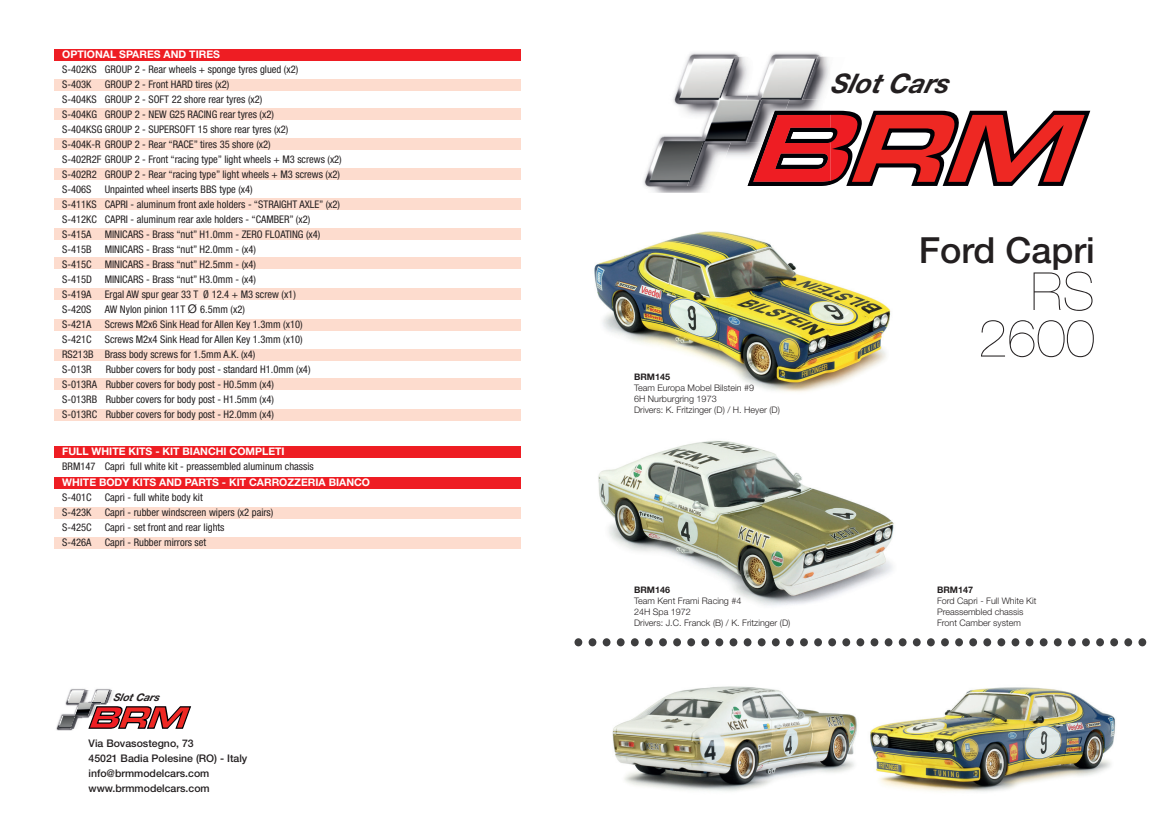
<style>
.page{position:relative;width:1149px;height:830px;background:#fff}
.page>*{position:absolute;margin:0;border:0;box-sizing:border-box;transform-origin:0 0}
.t1{font:200 52.5px/46.5px "Helvetica Neue";color:#231f20;text-align:right}
.t2{font:500 36px "Helvetica Neue";color:#231f20}
.t3{font:italic 700 27px "Helvetica Neue";color:#231f20}
.t4{font:condensed 10.5px/15px "Helvetica Neue";color:#231f20}
.t5{font:700 10.5px "Helvetica Neue";color:#fff}
.t6{font:500 10.5px/15px "Helvetica Neue";color:#231f20}
.t7{font:italic 700 10.5px "Helvetica Neue";color:#231f20}
.t8{font:300 9px/10.8px "Helvetica Neue";color:#231f20}
.t9{font:700 9px "Helvetica Neue";color:#231f20}
.s1{font-stretch:normal;font-size:12px}
</style>
<div class="page">
<div style="left:54px;top:537px;width:466px;height:12px;background:#fddcce"></div>
<div style="left:54px;top:408px;width:466px;height:12px;background:#fddcce"></div>
<div style="left:54px;top:318px;width:466px;height:12px;background:#fddcce"></div>
<div style="left:54px;top:348px;width:466px;height:12px;background:#fddcce"></div>
<div style="left:54px;top:378px;width:466px;height:12px;background:#fddcce"></div>
<div style="left:54px;top:288px;width:466px;height:12px;background:#fddcce"></div>
<div style="left:54px;top:198px;width:466px;height:12px;background:#fddcce"></div>
<div style="left:54px;top:227px;width:466px;height:12px;background:#fddcce"></div>
<div style="left:54px;top:257px;width:466px;height:12px;background:#fddcce"></div>
<div style="left:54px;top:49px;width:466px;height:12px;background:#ee1d23"></div>
<div style="left:54px;top:79px;width:466px;height:12px;background:#fddcce"></div>
<div style="left:54px;top:108px;width:466px;height:12px;background:#fddcce"></div>
<div style="left:54px;top:138px;width:466px;height:12px;background:#fddcce"></div>
<div style="left:54px;top:168px;width:466px;height:12px;background:#fddcce"></div>
<div style="left:54px;top:446px;width:466px;height:12px;background:#ee1d23"></div>
<div style="left:54px;top:477px;width:466px;height:11px;background:#ee1d23"></div>
<div style="left:54px;top:506px;width:466px;height:12px;background:#fddcce"></div>
<img style="left:598px;top:440px;width:296px;height:166px">
<img style="left:594px;top:231px;width:297px;height:161px">
<svg style="left:830px;top:110px;width:261px;height:76px"></svg>
<img style="left:643px;top:52px;width:187px;height:141px">
<img style="left:745px;top:100px;width:44px;height:43px">
<img style="left:801px;top:57px;width:29px;height:43px">
<img style="left:687px;top:143px;width:43px;height:43px">
<svg style="left:702px;top:143px;width:28px;height:1px"></svg>
<img style="left:718px;top:57px;width:43px;height:43px">
<img style="left:718px;top:86px;width:5px;height:14px">
<img style="left:747px;top:111px;width:83px;height:75px">
<div style="left:574px;top:638px;width:8px;height:8px;background:#3e3e3f;border-radius:50%"></div>
<div style="left:588px;top:638px;width:8px;height:8px;background:#3e3e3f;border-radius:50%"></div>
<div style="left:602px;top:638px;width:8px;height:8px;background:#3e3e3f;border-radius:50%"></div>
<div style="left:616px;top:638px;width:8px;height:8px;background:#3e3e3f;border-radius:50%"></div>
<div style="left:630px;top:638px;width:8px;height:8px;background:#3e3e3f;border-radius:50%"></div>
<svg style="left:644px;top:638px;width:8px;height:8px"></svg>
<div style="left:659px;top:638px;width:7px;height:8px;background:#3e3e3f;border-radius:50%"></div>
<div style="left:673px;top:638px;width:7px;height:8px;background:#3e3e3f;border-radius:50%"></div>
<div style="left:687px;top:638px;width:8px;height:8px;background:#3e3e3f;border-radius:50%"></div>
<div style="left:701px;top:638px;width:8px;height:8px;background:#3e3e3f;border-radius:50%"></div>
<div style="left:715px;top:638px;width:8px;height:8px;background:#3e3e3f;border-radius:50%"></div>
<div style="left:729px;top:638px;width:8px;height:8px;background:#3e3e3f;border-radius:50%"></div>
<div style="left:743px;top:638px;width:8px;height:8px;background:#3e3e3f;border-radius:50%"></div>
<div style="left:757px;top:638px;width:8px;height:8px;background:#3e3e3f;border-radius:50%"></div>
<div style="left:771px;top:638px;width:8px;height:8px;background:#3e3e3f;border-radius:50%"></div>
<svg style="left:785px;top:638px;width:8px;height:8px"></svg>
<svg style="left:799px;top:638px;width:8px;height:8px"></svg>
<svg style="left:813px;top:638px;width:8px;height:8px"></svg>
<div style="left:828px;top:638px;width:7px;height:8px;background:#3e3e3f;border-radius:50%"></div>
<div style="left:842px;top:638px;width:7px;height:8px;background:#3e3e3f;border-radius:50%"></div>
<div style="left:856px;top:638px;width:8px;height:8px;background:#3e3e3f;border-radius:50%"></div>
<div style="left:870px;top:638px;width:8px;height:8px;background:#3e3e3f;border-radius:50%"></div>
<div style="left:884px;top:638px;width:8px;height:8px;background:#3e3e3f;border-radius:50%"></div>
<div style="left:898px;top:638px;width:8px;height:8px;background:#3e3e3f;border-radius:50%"></div>
<div style="left:912px;top:638px;width:8px;height:8px;background:#3e3e3f;border-radius:50%"></div>
<div style="left:926px;top:638px;width:8px;height:8px;background:#3e3e3f;border-radius:50%"></div>
<svg style="left:940px;top:638px;width:8px;height:8px"></svg>
<svg style="left:954px;top:638px;width:8px;height:8px"></svg>
<svg style="left:968px;top:638px;width:8px;height:8px"></svg>
<div style="left:983px;top:638px;width:7px;height:8px;background:#3e3e3f;border-radius:50%"></div>
<div style="left:997px;top:638px;width:7px;height:8px;background:#3e3e3f;border-radius:50%"></div>
<div style="left:1011px;top:638px;width:8px;height:8px;background:#3e3e3f;border-radius:50%"></div>
<div style="left:1025px;top:638px;width:8px;height:8px;background:#3e3e3f;border-radius:50%"></div>
<div style="left:1039px;top:638px;width:8px;height:8px;background:#3e3e3f;border-radius:50%"></div>
<div style="left:1053px;top:638px;width:8px;height:8px;background:#3e3e3f;border-radius:50%"></div>
<div style="left:1067px;top:638px;width:8px;height:8px;background:#3e3e3f;border-radius:50%"></div>
<svg style="left:1081px;top:638px;width:8px;height:8px"></svg>
<svg style="left:1095px;top:638px;width:8px;height:8px"></svg>
<svg style="left:1109px;top:638px;width:8px;height:8px"></svg>
<svg style="left:1123px;top:638px;width:8px;height:8px"></svg>
<div style="left:1138px;top:638px;width:7px;height:8px;background:#3e3e3f;border-radius:50%"></div>
<img style="left:870px;top:687px;width:246px;height:105px">
<img style="left:612px;top:686px;width:245px;height:105px">
<img style="left:56px;top:726px;width:17px;height:4px">
<svg style="left:57px;top:689px;width:135px;height:40px"></svg>
<p class="t5" style="left:62px;top:48px;width:159px">OPTIONAL SPARES AND TIRES</p>
<p class="t4" style="left:62px;top:62px;width:237px">S-402KS GROUP 2 - Rear wheels + sponge tyres glued (x2)<br>S-403K</p>
<p class="t4" style="left:62px;top:77px;width:281px;text-indent:43px">GROUP 2 - Front HARD tires (x2)<br>S-404KS GROUP 2 - SOFT 22 shore rear tyres (x2)<br>S-404KG GROUP 2 - NEW G25 RACING rear tyres (x2)<br>S-404KSG GROUP 2 - SUPERSOFT 15 shore rear tyres (x2)<br>S-404K-R GROUP 2 - Rear “RACE” tires 35 shore (x2)<br>S-402R2F GROUP 2 - Front “racing type” light wheels + M3 screws (x2)<br>S-402R2 GROUP 2 - Rear “racing type” light wheels + M3 screws (x2)<br>S-406S</p>
<p class="t4" style="left:62px;top:182px;width:279px;text-indent:43px">Unpainted wheel inserts BBS type (x4)<br>S-411KS CAPRI - aluminum front axle holders - “STRAIGHT AXLE” (x2)<br>S-412KC CAPRI - aluminum rear axle holders - “CAMBER” (x2)<br>S-415A</p>
<p class="t4" style="left:62px;top:227px;width:260px;text-indent:43px">MINICARS - Brass “nut” H1.0mm - ZERO FLOATING (x4)<br>S-415B MINICARS - Brass “nut” H2.0mm - (x4)<br>S-415C MINICARS - Brass “nut” H2.5mm - (x4)<br>S-415D MINICARS - Brass “nut” H3.0mm - (x4)<br>S-419A</p>
<p class="t4" style="left:105px;top:287px;width:192px">Ergal AW spur gear 33 T Ø 12.4 + M3 screw (x1)</p>
<p class="t4" style="left:62px;top:302px;width:31px">S-420S</p>
<p class="t4" style="left:105px;top:302px;width:142px">AW Nylon pinion 11T <span class="s1">Ø</span> 6.5mm (x2)</p>
<p class="t4" style="left:62px;top:317px;width:31px">S-421A</p>
<p class="t4" style="left:62px;top:317px;width:242px;text-indent:43px">Screws M2x6 Sink Head for Allen Key 1.3mm (x10)<br>S-421C Screws M2x4 Sink Head for Allen Key 1.3mm (x10)<br>RS213B Brass body screws for 1.5mm A.K. (x4)<br>S-013R</p>
<p class="t4" style="left:62px;top:362px;width:250px;text-indent:44px">Rubber covers for body post - standard H1.0mm (x4)<br>S-013RA Rubber covers for body post - H0.5mm (x4)<br>S-013RB Rubber covers for body post - H1.5mm (x4)<br>S-013RC Rubber covers for body post - H2.0mm (x4)</p>
<p class="t5" style="left:62px;top:445px;width:224px">FULL WHITE KITS - KIT BIANCHI COMPLETI</p>
<p class="t4" style="left:62px;top:459px;width:253px">BRM147 Capri full white kit - preassembled aluminum chassis</p>
<p class="t5" style="left:62px;top:475px;width:309px">WHITE BODY KITS AND PARTS - KIT CARROZZERIA BIANCO</p>
<p class="t4" style="left:62px;top:489px;width:142px">S-401C Capri - full white body kit<br>S-423K</p>
<p class="t4" style="left:62px;top:504px;width:213px;text-indent:43px">Capri - rubber windscreen wipers (x2 pairs)<br>S-425C Capri - set front and rear lights<br>S-426A</p>
<p class="t4" style="left:105px;top:534px;width:103px">Capri - Rubber mirrors set</p>
<p class="t7" style="left:113px;top:690px;width:51px">SlotCars</p>
<p class="t6" style="left:88px;top:735px;width:160px">Via Bovasostegno, 73<br>45021 Badia Polesine (RO) - Italy info@brmmodelcars.com www.brmmodelcars.com</p>
<h3 class="t3" style="left:829px;top:66px;width:128px">SlotCars</h3>
<p class="t9" style="left:634px;top:371px;width:38px">BRM145</p>
<p class="t8" style="left:634px;top:382px;width:147px">Team Europa Mobel Bilstein #9<br>6H Nurburgring 1973<br>Drivers: K. Fritzinger (D) / H. Heyer (D)</p>
<h2 class="t2" style="left:918px;top:229px;width:178px">Ford Capri</h2>
<h1 class="t1" style="left:977px;top:268px;width:118px">RS<br>2600</h1>
<p class="t9" style="left:634px;top:584px;width:38px">BRM146</p>
<p class="t8" style="left:634px;top:595px;width:158px">Team Kent Frami Racing #4<br>24H Spa 1972<br>Drivers: J.C. Franck (B) / K. Fritzinger (D)</p>
<p class="t9" style="left:936px;top:584px;width:38px">BRM147</p>
<p class="t8" style="left:936px;top:595px;width:101px">Ford Capri - Full White Kit<br>Preassembled chassis<br>Front Camber system</p>
</div>
